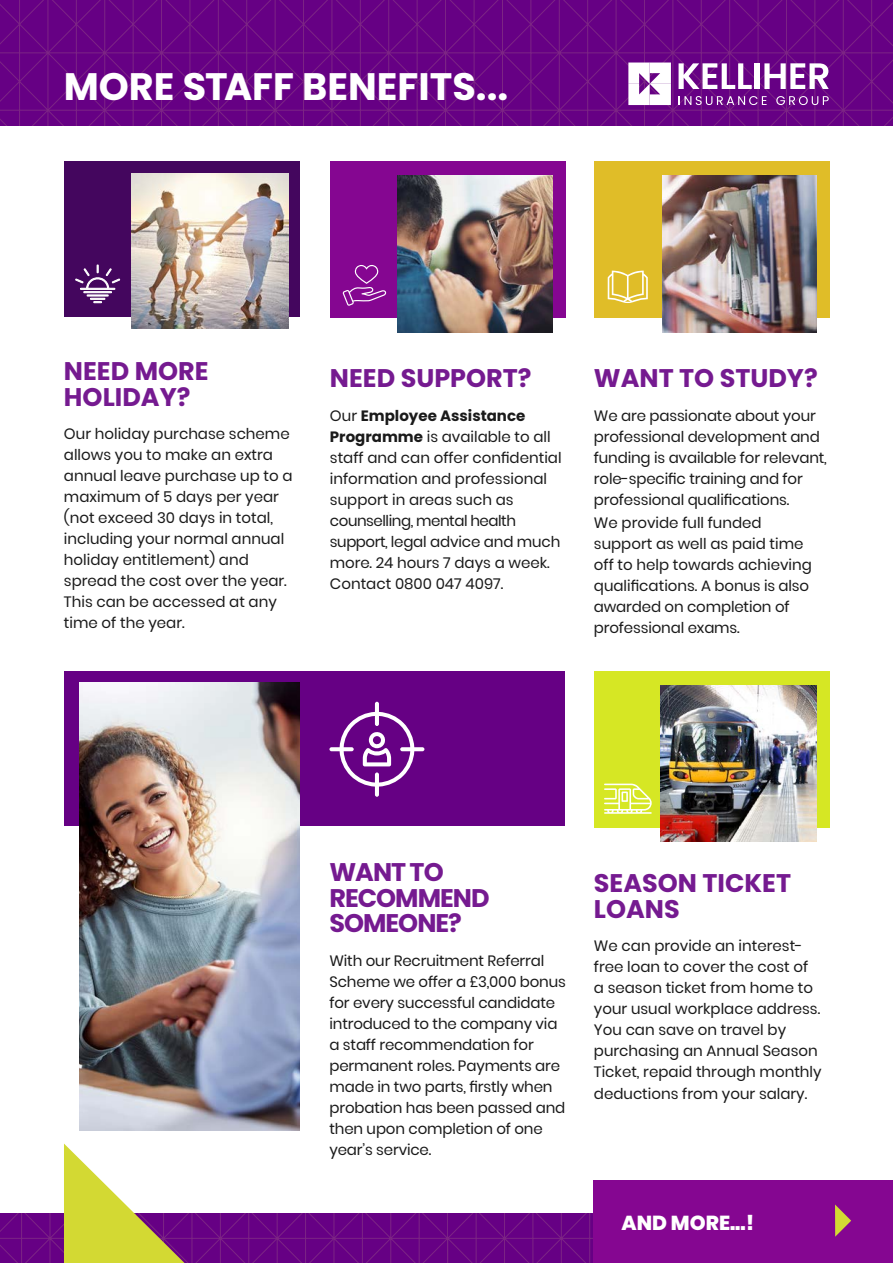
<style>
.page{position:relative;width:893px;height:1263px;background:#fff}
.page>*{position:absolute;margin:0;border:0;box-sizing:border-box;transform-origin:0 0}
.t1{font:700 38.25px "Poppins";color:#fff}
.t2{font:700 25.5px/25.5px "Poppins";color:#751a90}
.t3{font:700 25.5px/25.5px "Poppins";letter-spacing:-.04em;color:#751a90}
.t4{font:800 20.25px "Poppins";color:#fff}
.t5{font:15px/21px "Poppins";color:#1a1a1a}
.s1{font-weight:700}
</style>
<div class="page">
<svg style="left:0;top:0;width:893px;height:125px;background:#6d0c88"></svg>
<div style="left:64px;top:671px;width:501px;height:154px;background:#660084"></div>
<svg style="left:329px;top:702px;width:95px;height:95px"></svg>
<img style="left:79px;top:682px;width:221px;height:449px">
<div style="left:64px;top:161px;width:236px;height:156px;background:#44065e"></div>
<img style="left:131px;top:174px;width:157px;height:154px">
<div style="left:330px;top:161px;width:236px;height:156px;background:#850691"></div>
<div style="left:594px;top:161px;width:235px;height:156px;background:#e0bd28"></div>
<img style="left:397px;top:176px;width:156px;height:156px">
<img style="left:663px;top:176px;width:153px;height:156px">
<svg style="left:0;top:1143px;width:893px;height:120px"></svg>
<svg style="left:342px;top:265px;width:44px;height:41px"></svg>
<svg style="left:75px;top:264px;width:45px;height:39px"></svg>
<svg style="left:608px;top:271px;width:40px;height:32px"></svg>
<div style="left:594px;top:671px;width:236px;height:156px;background:#d6e724"></div>
<img style="left:661px;top:685px;width:156px;height:157px">
<svg style="left:604px;top:784px;width:48px;height:30px"></svg>
<h1 class="t1" style="left:64px;top:64px;width:446px">MORE STAFF BENEFITS...</h1>
<h2 class="t2" style="left:64px;top:358px;width:146px">NEED MORE<br>HOLIDAY?</h2>
<p class="t5" style="left:64px;top:424px;width:230px">Our holiday purchase scheme allows you to make an extra annual leave purchase up to a maximum of 5 days per year (not exceed 30 days in total, including your normal annual holiday entitlement) and spread the cost over the year.<br>This can be accessed at any time of the year.</p>
<h2 class="t2" style="left:330px;top:365px;width:203px">NEED SUPPORT?</h2>
<p class="t5" style="left:330px;top:405px;width:233px">Our <span class="s1">Employee Assistance<br>Programme</span> is available to all staff and can offer confidential information and professional support in areas such as counselling, mental health support, legal advice and much more. 24 hours 7 days a week.<br>Contact 0800 047 4097.</p>
<h2 class="t2" style="left:594px;top:365px;width:225px">WANT TO STUDY?</h2>
<p class="t5" style="left:594px;top:405px;width:234px">We are passionate about your professional development and funding is available for relevant, role-specific training and for professional qualifications.</p>
<p class="t5" style="left:594px;top:512px;width:220px">We provide full funded support as well as paid time off to help towards achieving qualifications. A bonus is also awarded on completion of professional exams.</p>
<h2 class="t3" style="left:329px;top:860px;width:162px">WANT TO<br>RECOMMEND<br>SOMEONE?</h2>
<p class="t5" style="left:329px;top:950px;width:238px">With our Recruitment Referral<br>Scheme we offer a £3,000 bonus for every successful candidate introduced to the company via a staff recommendation for permanent roles. Payments are made in two parts, firstly when probation has been passed and then upon completion of one year’s service.</p>
<h2 class="t2" style="left:594px;top:871px;width:199px">SEASON TICKET<br>LOANS</h2>
<p class="t5" style="left:594px;top:936px;width:229px">We can provide an interest&shy;free loan to cover the cost of a season ticket from home to your usual workplace address.<br>You can save on travel by purchasing an Annual Season<br>Ticket, repaid through monthly deductions from your salary.</p>
<h3 class="t4" style="left:621px;top:1211px;width:134px">AND MORE...!</h3>
</div>
